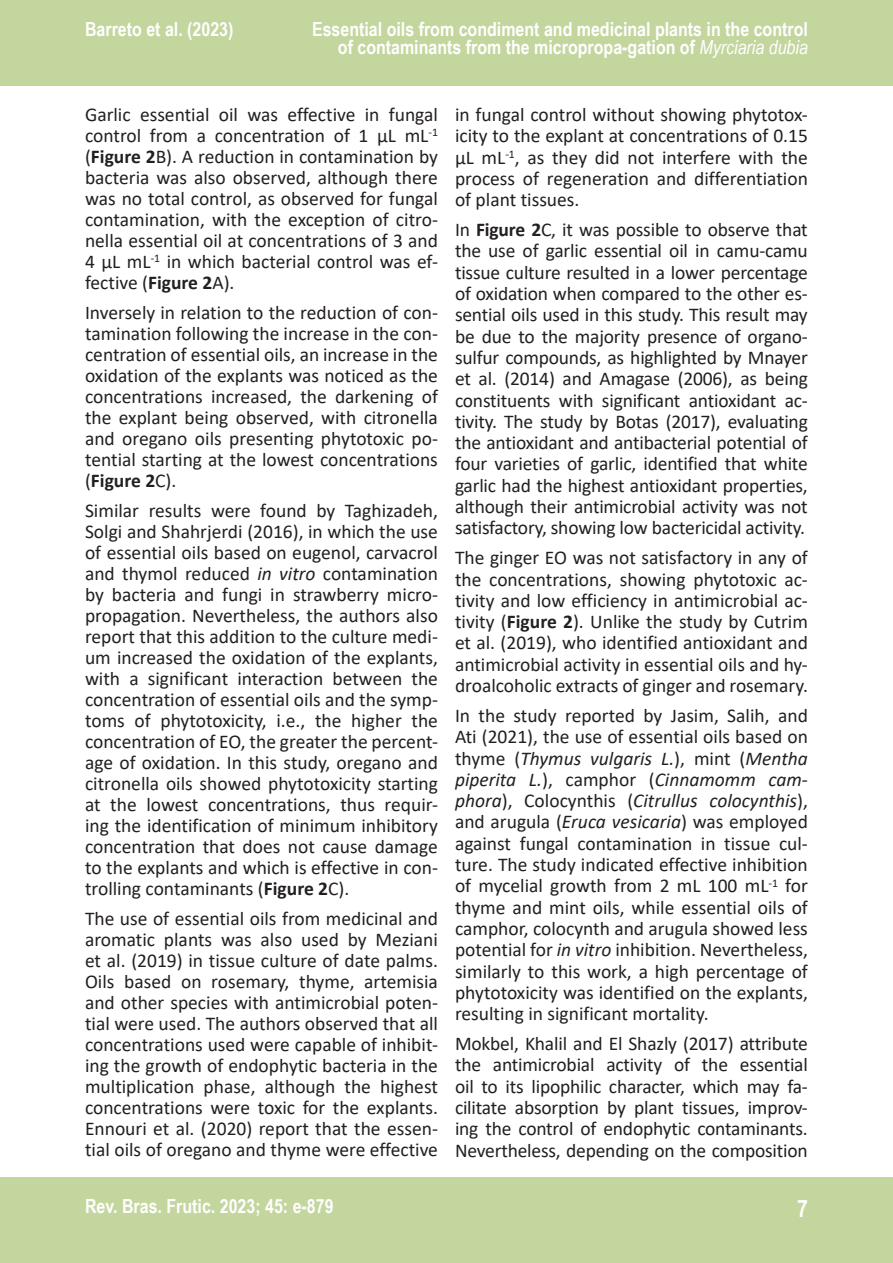
<style>
.page{position:relative;width:893px;height:1263px;background:#fff}
.page>*{position:absolute;margin:0;border:0;box-sizing:border-box;transform-origin:0 0}
.t1{font:700 24px "Arial Narrow";color:#fff}
.Corpo_de_texto{font:19.5px/21px "Calibri";color:#231f20;text-align:justify}
.t2{font:700 19.5px/18px "Arial Narrow";color:#fff;text-align:right}
.s1{font-weight:400;font-style:italic}
.s2{font-weight:700}
.s3{font-style:italic}
</style>
<div class="page">
<div style="left:0;top:0;width:893px;height:85px;background:#c3d69e"></div>
<div style="left:0;top:1178px;width:893px;height:85px;background:#c3d69e"></div>
<p class="t2" style="left:85px;top:19px;width:150px">Barreto et al. (2023)</p>
<p class="t2" style="left:312px;top:19px;width:497px">Essential oils from condiment and medicinal plants in the control of contaminants from the micropropa-gation of <span class="s1">Myrciaria dubia</span></p>
<p class="Corpo_de_texto" style="left:85px;top:103px;width:354px">Garlic essential oil was effective in fungal control from a concentration of 1 μL mL<sup>-1 </sup>(<span class="s2">Figure 2</span>B). A reduction in contamination by bacteria was also observed, although there was no total control, as observed for fungal contamination, with the exception of citro&shy;nella essential oil at concentrations of 3 and 4 μL mL<sup>-1</sup> in which bacterial control was ef&shy;fective (<span class="s2">Figure 2</span>A).</p>
<p class="Corpo_de_texto" style="left:85px;top:301px;width:354px">Inversely in relation to the reduction of con&shy;tamination following the increase in the con&shy;centration of essential oils, an increase in the oxidation of the explants was noticed as the concentrations increased, the darkening of the explant being observed, with citronella and oregano oils presenting phytotoxic po&shy;tential starting at the lowest concentrations (<span class="s2">Figure 2</span>C).</p>
<p class="Corpo_de_texto" style="left:85px;top:499px;width:354px">Similar results were found by Taghizadeh, Solgi and Shahrjerdi (2016), in which the use of essential oils based on eugenol, carvacrol and thymol reduced <span class="s3">in vitro</span> contamination by bacteria and fungi in strawberry micro&shy;propagation. Nevertheless, the authors also report that this addition to the culture medi&shy;um increased the oxidation of the explants, with a significant interaction between the concentration of essential oils and the symp&shy;toms of phytotoxicity, i.e., the higher the concentration of EO, the greater the percent&shy;age of oxidation. In this study, oregano and citronella oils showed phytotoxicity starting at the lowest concentrations, thus requir&shy;ing the identification of minimum inhibitory concentration that does not cause damage to the explants and which is effective in con&shy;trolling contaminants (<span class="s2">Figure 2</span>C).</p>
<p class="Corpo_de_texto" style="left:85px;top:907px;width:354px">The use of essential oils from medicinal and aromatic plants was also used by Meziani et al. (2019) in tissue culture of date palms.<br>Oils based on rosemary, thyme, artemisia and other species with antimicrobial poten&shy;tial were used. The authors observed that all concentrations used were capable of inhibit&shy;ing the growth of endophytic bacteria in the multiplication phase, although the highest concentrations were toxic for the explants.<br>Ennouri et al. (2020) report that the essen&shy;tial oils of oregano and thyme were effective</p>
<p class="t2" style="left:85px;top:1196px;width:250px">Rev. Bras. Frutic. 2023; 45: e-879</p>
<p class="Corpo_de_texto" style="left:455px;top:103px;width:354px">in fungal control without showing phytotox&shy;icity to the explant at concentrations of 0.15 μL mL<sup>-1</sup>, as they did not interfere with the process of regeneration and differentiation of plant tissues.</p>
<p class="Corpo_de_texto" style="left:455px;top:218px;width:354px">In <span class="s2">Figure 2</span>C, it was possible to observe that the use of garlic essential oil in camu-camu tissue culture resulted in a lower percentage of oxidation when compared to the other es&shy;sential oils used in this study. This result may be due to the majority presence of organo&shy;sulfur compounds, as highlighted by Mnayer et al. (2014) and Amagase (2006), as being constituents with significant antioxidant ac&shy;tivity. The study by Botas (2017), evaluating the antioxidant and antibacterial potential of four varieties of garlic, identified that white garlic had the highest antioxidant properties, although their antimicrobial activity was not satisfactory, showing low bactericidal activity.</p>
<p class="Corpo_de_texto" style="left:455px;top:547px;width:354px">The ginger EO was not satisfactory in any of the concentrations, showing phytotoxic ac&shy;tivity and low efficiency in antimicrobial ac&shy;tivity (<span class="s2">Figure 2</span>). Unlike the study by Cutrim et al. (2019), who identified antioxidant and antimicrobial activity in essential oils and hy&shy;droalcoholic extracts of ginger and rosemary.</p>
<p class="Corpo_de_texto" style="left:455px;top:704px;width:354px">In the study reported by Jasim, Salih, and Ati (2021), the use of essential oils based on thyme (<span class="s3">Thymus vulgaris L.</span>), mint (<span class="s3">Mentha piperita L.</span>), camphor (<span class="s3">Cinnamomm cam&shy;phora</span>), Colocynthis (<span class="s3">Citrullus colocynthis</span>), and arugula (<span class="s3">Eruca vesicaria</span>) was employed against fungal contamination in tissue cul&shy;ture. The study indicated effective inhibition of mycelial growth from 2 mL 100 mL<sup>-1</sup> for thyme and mint oils, while essential oils of camphor, colocynth and arugula showed less potential for <span class="s3">in vitro</span> inhibition. Nevertheless, similarly to this work, a high percentage of phytotoxicity was identified on the explants, resulting in significant mortality.</p>
<p class="Corpo_de_texto" style="left:455px;top:1032px;width:354px">Mokbel, Khalil and El Shazly (2017) attribute the antimicrobial activity of the essential oil to its lipophilic character, which may fa&shy;cilitate absorption by plant tissues, improv&shy;ing the control of endophytic contaminants.<br>Nevertheless, depending on the composition</p>
<p class="t1" style="left:797px;top:1190px;width:12px">7</p>
</div>
